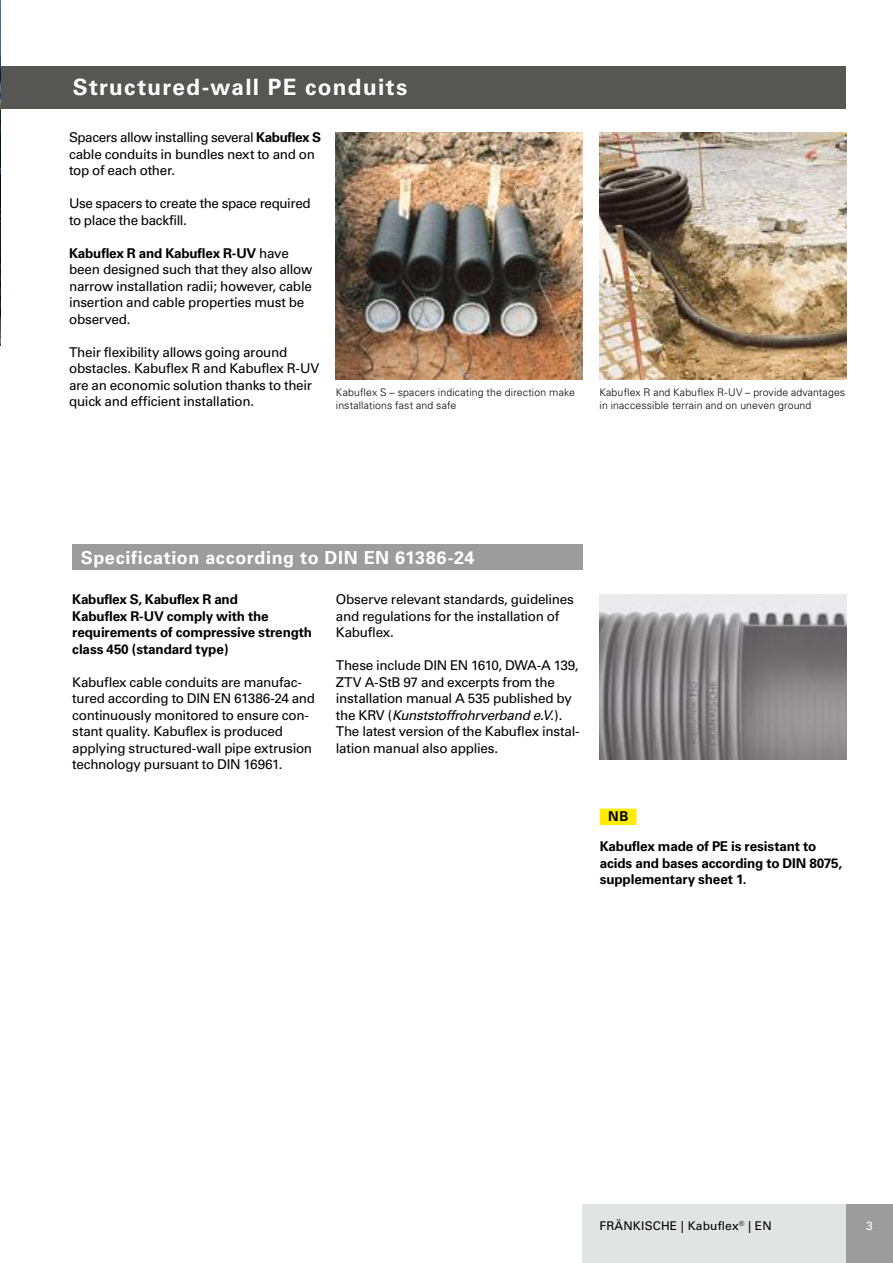
<style>
.page{position:relative;width:893px;height:1263px;background:#fff}
.page>*{position:absolute;margin:0;border:0;box-sizing:border-box;transform-origin:0 0}
.t1{font:700 22.5px "Univers";letter-spacing:.06em;color:#fff}
.t2{font:700 18px "Univers";letter-spacing:.03em;color:#fff}
.t3{font:13.5px/16.5px "Univers";letter-spacing:-.025em;color:#000}
.t4{font:700 13.5px/16.5px "Univers";letter-spacing:-.01em;color:#000}
.t5{font:12px "Univers";letter-spacing:.015em;color:#000}
.t6{font:12px "Univers";color:#fff}
.t7{font:300 10.5px/13.5px "Univers";letter-spacing:.015em;color:#000}
.s1{font-weight:700}
.s2{font-style:italic}
</style>
<div class="page">
<div style="left:0;top:66px;width:846px;height:43px;background:#565655"></div>
<div style="left:72px;top:545px;width:511px;height:25px;background:#9c9c9c"></div>
<div style="left:600px;top:808px;width:36px;height:17px;background:#ffed00"></div>
<img style="left:0;top:0;width:1px;height:345px">
<img style="left:336px;top:132px;width:247px;height:248px">
<img style="left:600px;top:132px;width:246px;height:247px">
<img style="left:600px;top:594px;width:246px;height:165px">
<div style="left:583px;top:1205px;width:310px;height:58px;background:#e2e3e3"></div>
<div style="left:846px;top:1205px;width:47px;height:58px;background:#9c9c9c"></div>
<h1 class="t1" style="left:73px;top:74px;width:336px">Structured-wall PE conduits</h1>
<p class="t3" style="left:69px;top:129px;width:253px">Spacers allow installing several <span class="s1">Kabuflex S </span>cable conduits in bundles next to and on top of each other.</p>
<p class="t3" style="left:69px;top:195px;width:243px">Use spacers to create the space required to place the backfill.</p>
<p class="t3" style="left:69px;top:245px;width:245px"><span class="s1">Kabuflex R and Kabuflex R-UV</span> have been designed such that they also allow narrow installation radii; however, cable insertion and cable properties must be observed.</p>
<p class="t3" style="left:69px;top:344px;width:252px">Their flexibility allows going around obstacles. Kabuflex R and Kabuflex R-UV are an economic solution thanks to their quick and efficient installation.</p>
<p class="t7" style="left:336px;top:385px;width:241px">Kabuflex S – spacers indicating the direction make installations fast and safe</p>
<p class="t7" style="left:600px;top:385px;width:247px">Kabuflex R and Kabuflex R-UV – provide advantages in inaccessible terrain and on uneven ground</p>
<h2 class="t2" style="left:81px;top:547px;width:395px">Specification according to DIN EN 61386-24</h2>
<p class="t4" style="left:72px;top:591px;width:241px">Kabuflex S, Kabuflex R and<br>Kabuflex R-UV comply with the requirements of compressive strength class 450 (standard type)</p>
<p class="t3" style="left:72px;top:674px;width:244px">Kabuflex cable conduits are manufac&shy;tured according to DIN EN 61386-24 and continuously monitored to ensure con&shy;stant quality. Kabuflex is produced applying structured-wall pipe extrusion technology pursuant to DIN 16961.</p>
<p class="t3" style="left:336px;top:591px;width:240px">Observe relevant standards, guidelines and regulations for the installation of<br>Kabuflex.</p>
<p class="t3" style="left:336px;top:657px;width:245px">These include DIN EN 1610, DWA-A 139, ZTV A-StB 97 and excerpts from the installation manual A 535 published by the KRV (<span class="s2">Kunststoffrohrverband e.V.</span>).<br>The latest version of the Kabuflex instal&shy;lation manual also applies.</p>
<p class="t4" style="left:608px;top:808px;width:22px">NB</p>
<p class="t4" style="left:600px;top:838px;width:244px">Kabuflex made of PE is resistant to acids and bases according to DIN 8075, supplementary sheet 1.</p>
<p class="t5" style="left:600px;top:1218px;width:174px">FRÄNKISCHE | Kabuflex<sup>®</sup> | EN</p>
<p class="t6" style="left:866px;top:1218px;width:8px">3</p>
</div>
